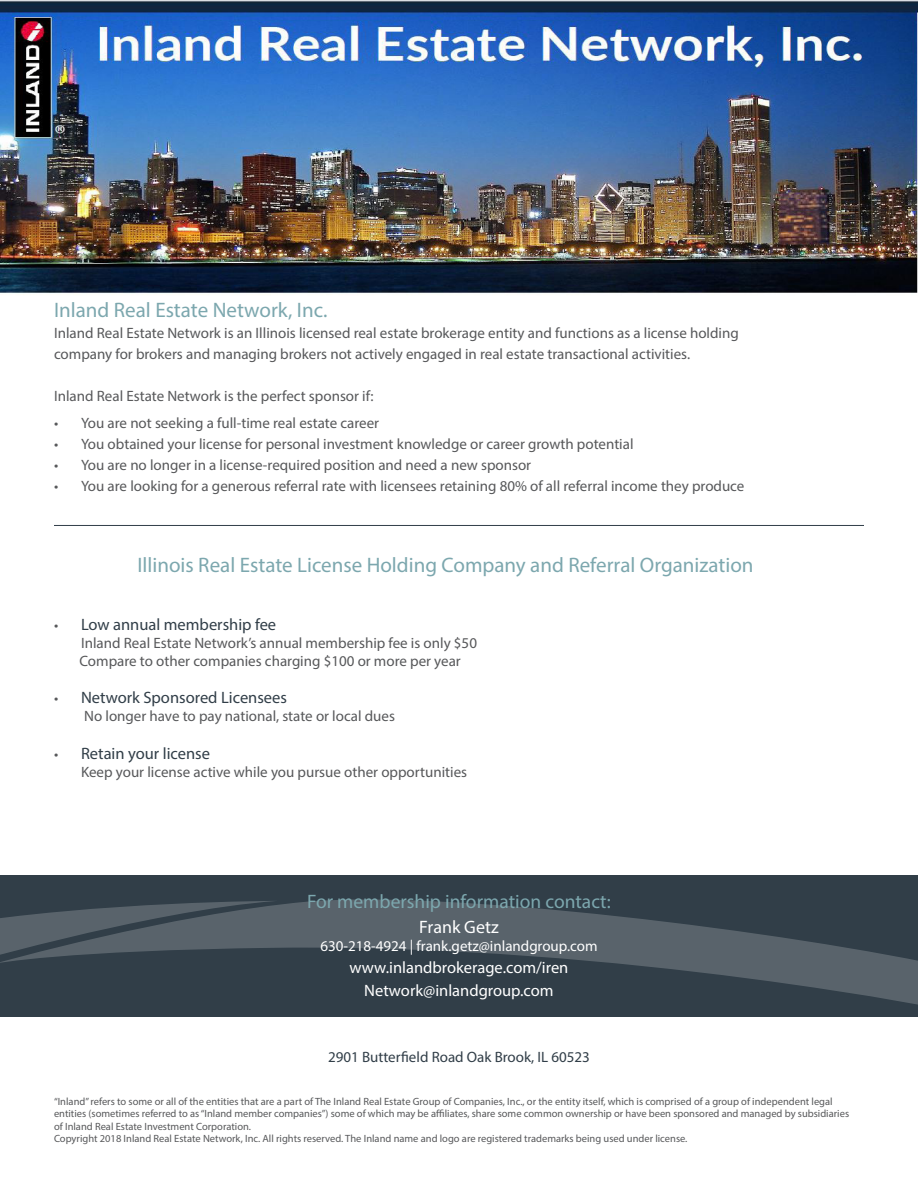
<style>
.page{position:relative;width:918px;height:1188px;background:#fff}
.page>*{position:absolute;margin:0;border:0;box-sizing:border-box;transform-origin:0 0}
.Heder{font:21px "Myriad Pro";color:#7ca7ae}
.Body{font:19.5px "Myriad Pro";color:#7ca7ae}
.Body-2{font:18px "Myriad Pro";color:#fff}
.t1{font:16.5px "Myriad Pro";color:#313e48}
.Body-3{font:16.5px "Myriad Pro";color:#fff}
.Body-4{font:15px/21px "Myriad Pro";color:#57585a}
.Body-5{font:15px "Myriad Pro";color:#fff}
.body{font:15px "Myriad Pro";color:#313e48}
.disclaimer{font:10.5px/12.6px "Myriad Pro";color:#57585a}
.s1{font-size:15px;color:#57585a}
</style>
<div class="page">
<div style="left:0;top:876px;width:918px;height:141px;background:#313e48"></div>
<hr style="left:54px;top:525px;width:810px;height:1px;background:#313e48">
<svg style="left:0;top:899px;width:918px;height:106px"></svg>
<img style="left:0;top:0;width:918px;height:295px">
<p class="Heder" style="left:54px;top:297px;width:275px">Inland Real Estate Network, Inc.</p>
<p class="Body-4" style="left:54px;top:322px;width:686px">Inland Real Estate Network is an Illinois licensed real estate brokerage entity and functions as a license holding company for brokers and managing brokers not actively engaged in real estate transactional activities.</p>
<p class="Body-4" style="left:54px;top:385px;width:321px">Inland Real Estate Network is the perfect sponsor if:</p>
<p class="Body-4" style="left:54px;top:412px;width:327px">• You are not seeking a full-time real estate career</p>
<p class="Body-4" style="left:54px;top:433px;width:581px">• You obtained your license for personal investment knowledge or career growth potential</p>
<p class="Body-4" style="left:54px;top:454px;width:479px">• You are no longer in a license-required position and need a new sponsor</p>
<p class="Body-4" style="left:54px;top:475px;width:692px">• You are looking for a generous referral rate with licensees retaining 80% of all referral income they produce</p>
<p class="Heder" style="left:137px;top:552px;width:618px">Illinois Real Estate License Holding Company and Referral Organization</p>
<p class="t1" style="left:54px;top:614px;width:224px"><span class="s1">•</span> Low annual membership fee</p>
<p class="Body-4" style="left:81px;top:632px;width:398px">Inland Real Estate Network’s annual membership fee is only $50</p>
<p class="Body-4" style="left:79px;top:650px;width:383px">Compare to other companies charging $100 or more per year</p>
<p class="t1" style="left:54px;top:688px;width:235px"><span class="s1">•</span> Network Sponsored Licensees</p>
<p class="Body-4" style="left:84px;top:706px;width:312px">No longer have to pay national, state or local dues</p>
<p class="t1" style="left:54px;top:743px;width:158px"><span class="s1">•</span> Retain your license</p>
<p class="Body-4" style="left:81px;top:761px;width:388px">Keep your license active while you pursue other opportunities</p>
<p class="Body" style="left:307px;top:890px;width:305px">For membership information contact:</p>
<p class="Body-2" style="left:419px;top:916px;width:81px">Frank Getz</p>
<p class="Body-5" style="left:320px;top:936px;width:279px">630-218-4924 | frank.getz@inlandgroup.com</p>
<p class="Body-3" style="left:350px;top:958px;width:220px">www.inlandbrokerage.com/iren</p>
<p class="Body-3" style="left:364px;top:981px;width:191px">Network@inlandgroup.com</p>
<p class="body" style="left:328px;top:1048px;width:263px">2901 Butterfield Road Oak Brook, IL 60523</p>
<p class="disclaimer" style="left:54px;top:1095px;width:797px">“Inland” refers to some or all of the entities that are a part of The Inland Real Estate Group of Companies, Inc., or the entity itself, which is comprised of a group of independent legal entities (sometimes referred to as “Inland member companies”) some of which may be affiliates, share some common ownership or have been sponsored and managed by subsidiaries of Inland Real Estate Investment Corporation.</p>
<p class="disclaimer" style="left:54px;top:1132px;width:635px">Copyright 2018 Inland Real Estate Network, Inc. All rights reserved. The Inland name and logo are registered trademarks being used under license.</p>
</div>
